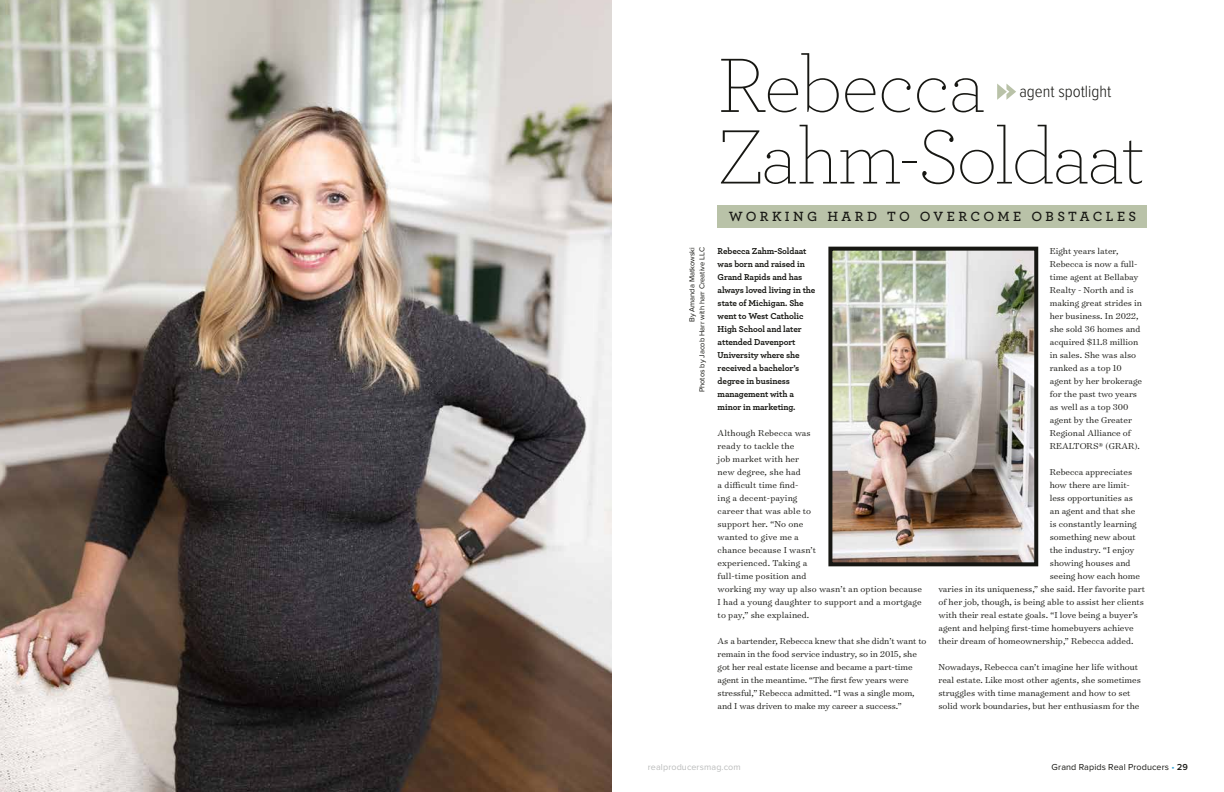
<style>
.page{position:relative;width:1224px;height:792px;background:#fff}
.page>*{position:absolute;margin:0;border:0;box-sizing:border-box;transform-origin:0 0}
.t1{font:200 80.7px "Archer Pro";letter-spacing:-.025em;color:#171713}
.t2{font:300 17px "Proxima Nova Cond";color:#171713}
.t3{font:600 14px "Archer Pro";letter-spacing:.245em;color:#171713}
.t4{font:300 9.8px/13px "Surveyor Text";color:#171713}
.t5{font:700 9px/13px "Archer Pro";letter-spacing:-.01em;color:#171713}
.t6{font:9px "Proxima Nova";letter-spacing:.01em;color:#171713}
.t7{font:9px "Proxima Nova";letter-spacing:.01em;color:#bbbcbc}
.t8{font:7.5px/10px "Proxima Nova";color:#171713;text-align:right}
.s1{color:#31a5d9}
.s2{font-weight:600}
</style>
<div class="page">
<img style="left:0;top:0;width:612px;height:792px">
<div style="left:718px;top:205px;width:429px;height:22px;background:#b9c2a8"></div>
<svg style="left:997px;top:84px;width:19px;height:16px"></svg>
<img style="left:833px;top:252px;width:200px;height:309px">
<div style="left:828px;top:247px;width:210px;height:319px;border:4px solid #171713"></div>
<h1 class="t1" style="left:718px;top:35px;width:270px">Rebecca</h1>
<h2 class="t2" style="left:1019px;top:84px;width:93px">agent spotlight</h2>
<h1 class="t1" style="left:718px;top:106px;width:429px">Zahm-Soldaat</h1>
<h3 class="t3" style="left:729px;top:206px;width:409px">WORKING HARD TO OVERCOME OBSTACLES</h3>
<p class="t8" style="left:687px;top:392px;width:146px;rotate:-90deg">By Amanda Matkowski<br>Photos by Jacob Harr with harr Creative LLC</p>
<p class="t5" style="left:718px;top:244px;width:99px">Rebecca Zahm-Soldaat was born and raised in<br>Grand Rapids and has always loved living in the state of Michigan. She went to West Catholic<br>High School and later attended Davenport<br>University where she received a bachelor’s degree in business management with a minor in marketing.</p>
<p class="t4" style="left:718px;top:426px;width:206px">Although Rebecca was<br>ready to tackle the<br>job market with her<br>new degree, she had<br>a difficult time find-<br>ing a decent-paying<br>career that was able to<br>support her. “No one<br>wanted to give me a<br>chance because I wasn’t<br>experienced. Taking a<br>full-time position and<br>working my way up also wasn’t an option because<br>I had a young daughter to support and a mortgage to pay,” she explained.</p>
<p class="t4" style="left:718px;top:634px;width:210px">As a bartender, Rebecca knew that she didn’t want to remain in the food service industry, so in 2015, she got her real estate license and became a part-time agent in the meantime. “The first few years were stressful,” Rebecca admitted. “I was a single mom, and I was driven to make my career a success.”</p>
<p class="t4" style="left:1050px;top:244px;width:94px">Eight years later,<br>Rebecca is now a full&shy;time agent at Bellabay<br>Realty - North and is making great strides in her business. In 2022, she sold 36 homes and acquired $11.8 million in sales. She was also ranked as a top 10 agent by her brokerage for the past two years as well as a top 300 agent by the Greater<br>Regional Alliance of<br>REALTORS® (GRAR).</p>
<p class="t4" style="left:1050px;top:465px;width:84px">Rebecca appreciates</p>
<p class="t4" style="left:1050px;top:478px;width:82px">how there are limit-</p>
<p class="t4" style="left:1050px;top:491px;width:85px">less opportunities as</p>
<p class="t4" style="left:1050px;top:504px;width:87px">an agent and that she</p>
<p class="t4" style="left:1050px;top:517px;width:89px">is constantly learning</p>
<p class="t4" style="left:1050px;top:530px;width:87px">something new about</p>
<p class="t4" style="left:1050px;top:543px;width:86px">the industry. “I enjoy</p>
<p class="t4" style="left:1050px;top:556px;width:82px">showing houses and</p>
<p class="t4" style="left:1050px;top:569px;width:92px">seeing how each home</p>
<p class="t4" style="left:938px;top:582px;width:208px">varies in its uniqueness,” she said. Her favorite part</p>
<p class="t4" style="left:938px;top:595px;width:207px">of her job, though, is being able to assist her clients</p>
<p class="t4" style="left:938px;top:608px;width:201px">with their real estate goals. “I love being a buyer’s</p>
<p class="t4" style="left:938px;top:621px;width:197px">agent and helping first-time homebuyers achieve</p>
<p class="t4" style="left:938px;top:634px;width:196px">their dream of homeownership,” Rebecca added.</p>
<p class="t4" style="left:938px;top:660px;width:204px">Nowadays, Rebecca can’t imagine her life without real estate. Like most other agents, she sometimes struggles with time management and how to set solid work boundaries, but her enthusiasm for the</p>
<p class="t7" style="left:648px;top:762px;width:94px">realproducersmag.com</p>
<p class="t6" style="left:1052px;top:762px;width:138px">Grand Rapids Real Producers <span class="s1">•</span> <span class="s2">29</span></p>
</div>
